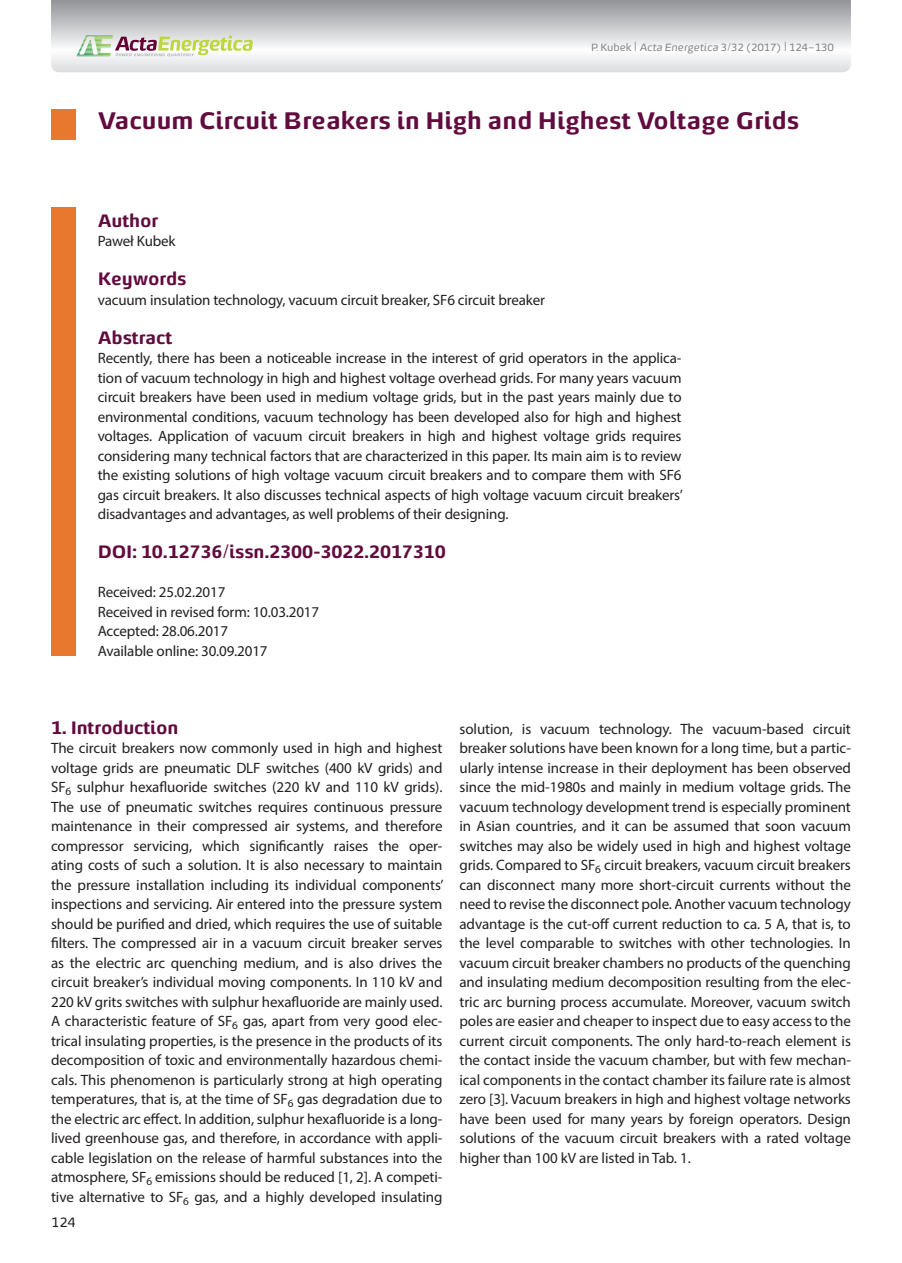
<style>
.page{position:relative;width:902px;height:1263px;background:#fff}
.page>*{position:absolute;margin:0;border:0;box-sizing:border-box;transform-origin:0 0}
.t1{font:700 24px "Energa";letter-spacing:.005em;color:#610b3e}
.t2{font:700 18px "Energa";letter-spacing:-.01em;color:#610b3e}
.t3{font:15px/19.5px "Myriad Pro";letter-spacing:-.01em;color:#231f20;text-align:justify}
.t4{font:13.5px "Energa";color:#231f20}
.t5{font:10.5px "Energa";letter-spacing:-.01em;color:#808285}
.s1{font-size:13.5px}
.s2{font-style:italic}
</style>
<div class="page">
<svg style="left:51px;top:0;width:799px;height:72px"></svg>
<svg style="left:76px;top:35px;width:177px;height:21px"></svg>
<div style="left:51px;top:110px;width:24px;height:30px;background:#e8782d"></div>
<div style="left:51px;top:207px;width:24px;height:449px;background:#e8782d"></div>
<p class="t5" style="left:591px;top:41px;width:244px">P. Kubek <span class="s1">|</span> <span class="s2">Acta Energetica</span> 3/32 (2017) <span class="s1">|</span> 124–130</p>
<h1 class="t1" style="left:98px;top:104px;width:703px">Vacuum Circuit Breakers in High and Highest Voltage Grids</h1>
<p class="t2" style="left:98px;top:208px;width:62px">Author</p>
<p class="t3" style="left:98px;top:231px;width:79px">Paweł Kubek</p>
<p class="t2" style="left:98px;top:266px;width:90px">Keywords</p>
<p class="t3" style="left:98px;top:290px;width:449px">vacuum insulation technology, vacuum circuit breaker, SF6 circuit breaker</p>
<p class="t2" style="left:98px;top:325px;width:76px">Abstract</p>
<p class="t3" style="left:98px;top:348px;width:586px">Recently, there has been a noticeable increase in the interest of grid operators in the applica&shy;tion of vacuum technology in high and highest voltage overhead grids. For many years vacuum circuit breakers have been used in medium voltage grids, but in the past years mainly due to environmental conditions, vacuum technology has been developed also for high and highest voltages. Application of vacuum circuit breakers in high and highest voltage grids requires considering many technical factors that are characterized in this paper. Its main aim is to review the existing solutions of high voltage vacuum circuit breakers and to compare them with SF6 gas circuit breakers. It also discusses technical aspects of high voltage vacuum circuit breakers’ disadvantages and advantages, as well problems of their designing.</p>
<p class="t2" style="left:98px;top:539px;width:349px">DOI: 10.12736/issn.2300-3022.2017310</p>
<p class="t3" style="left:98px;top:582px;width:223px;text-align:left">Received: 25.02.2017<br>Received in revised form: 10.03.2017<br>Accepted: 28.06.2017<br>Available online: 30.09.2017</p>
<p class="t2" style="left:51px;top:715px;width:129px">1. Introduction</p>
<p class="t3" style="left:51px;top:738px;width:394px">The circuit breakers now commonly used in high and highest voltage grids are pneumatic DLF switches (400 kV grids) and SF<sub>6</sub> sulphur hexafluoride switches (220 kV and 110 kV grids).<br>The use of pneumatic switches requires continuous pressure maintenance in their compressed air systems, and therefore compressor servicing, which significantly raises the oper&shy;ating costs of such a solution. It is also necessary to maintain the pressure installation including its individual components’ inspections and servicing. Air entered into the pressure system should be purified and dried, which requires the use of suitable filters. The compressed air in a vacuum circuit breaker serves as the electric arc quenching medium, and is also drives the circuit breaker’s individual moving components. In 110 kV and 220 kV grits switches with sulphur hexafluoride are mainly used.<br>A characteristic feature of SF<sub>6</sub> gas, apart from very good elec&shy;trical insulating properties, is the presence in the products of its decomposition of toxic and environmentally hazardous chemi&shy;cals. This phenomenon is particularly strong at high operating temperatures, that is, at the time of SF<sub>6</sub> gas degradation due to the electric arc effect. In addition, sulphur hexafluoride is a long&shy;lived greenhouse gas, and therefore, in accordance with appli&shy;cable legislation on the release of harmful substances into the atmosphere, SF<sub>6</sub> emissions should be reduced [1, 2]. A competi&shy;tive alternative to SF<sub>6</sub> gas, and a highly developed insulating</p>
<p class="t4" style="left:51px;top:1213px;width:26px">124</p>
<p class="t3" style="left:459px;top:719px;width:393px">solution, is vacuum technology. The vacuum-based circuit breaker solutions have been known for a long time, but a partic&shy;ularly intense increase in their deployment has been observed since the mid-1980s and mainly in medium voltage grids. The vacuum technology development trend is especially prominent in Asian countries, and it can be assumed that soon vacuum switches may also be widely used in high and highest voltage grids. Compared to SF<sub>6</sub> circuit breakers, vacuum circuit breakers can disconnect many more short-circuit currents without the need to revise the disconnect pole. Another vacuum technology advantage is the cut-off current reduction to ca. 5 A, that is, to the level comparable to switches with other technologies. In vacuum circuit breaker chambers no products of the quenching and insulating medium decomposition resulting from the elec&shy;tric arc burning process accumulate. Moreover, vacuum switch poles are easier and cheaper to inspect due to easy access to the current circuit components. The only hard-to-reach element is the contact inside the vacuum chamber, but with few mechan&shy;ical components in the contact chamber its failure rate is almost zero [3]. Vacuum breakers in high and highest voltage networks have been used for many years by foreign operators. Design solutions of the vacuum circuit breakers with a rated voltage higher than 100 kV are listed in Tab. 1.</p>
</div>
